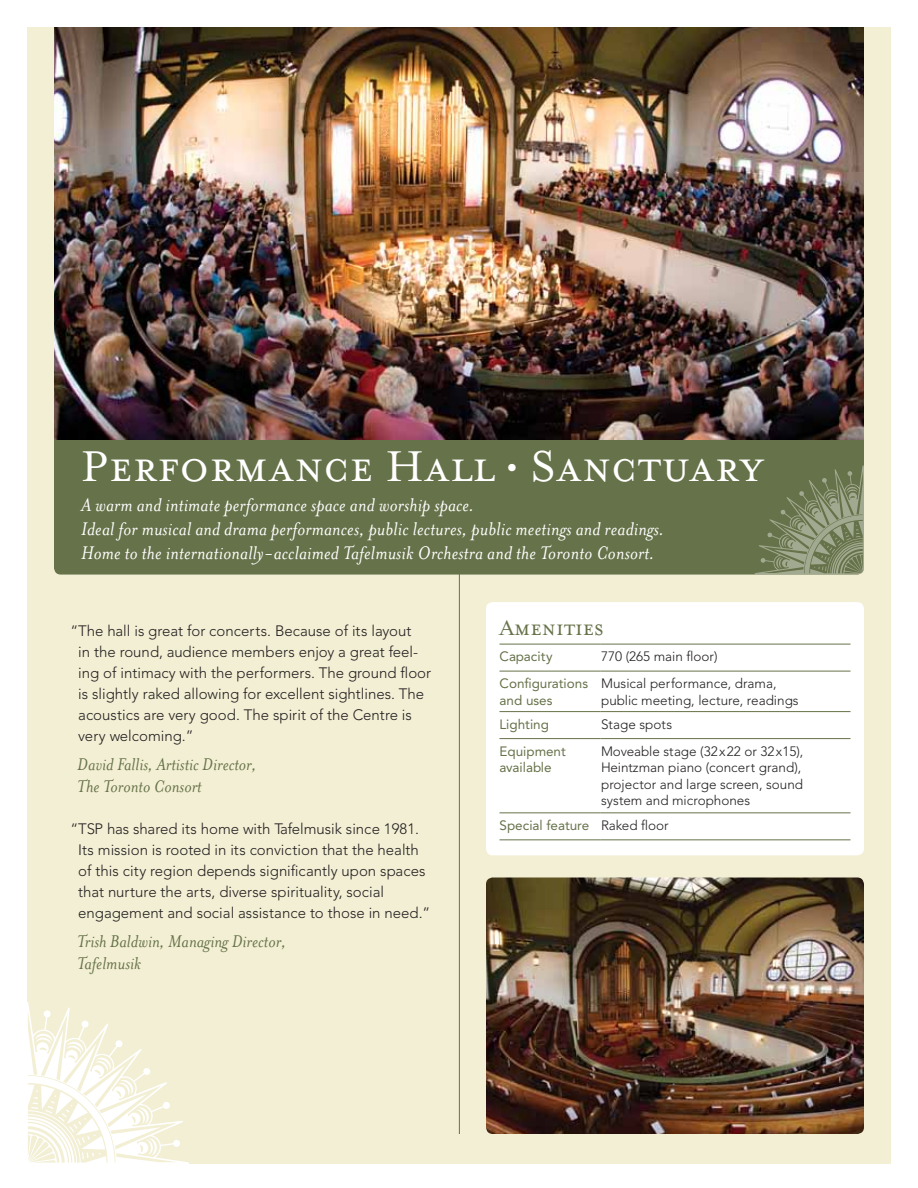
<style>
.page{position:relative;width:918px;height:1188px;background:#fff}
.page>*{position:absolute;margin:0;border:0;box-sizing:border-box;transform-origin:0 0}
.t1{font:49.5px "Mrs Eaves Small Caps";letter-spacing:.01em;color:#fff}
.t2{font:24px "Mrs Eaves Small Caps";color:#667249}
.t3{font:italic 21px/24px "Mrs Eaves";letter-spacing:.01em;color:#fff}
.t4{font:italic 19.5px/22.5px "Mrs Eaves";color:#667249}
.t5{font:300 15px/21px "Avenir";color:#231f20}
.t6{font:300 13.5px/16.5px "Avenir";color:#231f20}
.t7{font:13.5px/16.5px "Avenir";color:#667249}
.s1{font-family:"Avenir";font-weight:300;font-size:21px}
.s2{font-weight:300;color:#231f20}
</style>
<div class="page">
<div style="left:27px;top:27px;width:864px;height:1136px;background:#f3efd4"></div>
<svg style="left:27px;top:1002px;width:162px;height:161px"></svg>
<hr style="left:459px;top:512px;width:1px;height:622px;background:#667249">
<div style="left:54px;top:384px;width:810px;height:191px;background:#667249;border-radius:7px"></div>
<svg style="left:755px;top:465px;width:109px;height:110px"></svg>
<div style="left:486px;top:602px;width:378px;height:253px;background:#fff;border-radius:7px"></div>
<svg style="left:500px;top:670px;width:350px;height:144px"></svg>
<hr style="left:600px;top:671px;width:1px;height:40px;background:#fff">
<svg style="left:600px;top:712px;width:1px;height:26px"></svg>
<hr style="left:600px;top:739px;width:1px;height:73px;background:#fff">
<hr style="left:500px;top:644px;width:101px;height:1px;background:#667249">
<hr style="left:601px;top:644px;width:249px;height:1px;background:#667249">
<hr style="left:500px;top:671px;width:101px;height:1px;background:#667249">
<hr style="left:601px;top:671px;width:249px;height:1px;background:#667249">
<hr style="left:500px;top:711px;width:101px;height:1px;background:#667249">
<hr style="left:601px;top:711px;width:249px;height:1px;background:#667249">
<hr style="left:500px;top:738px;width:101px;height:1px;background:#667249">
<hr style="left:601px;top:738px;width:249px;height:1px;background:#667249">
<hr style="left:500px;top:812px;width:101px;height:1px;background:#667249">
<hr style="left:601px;top:812px;width:249px;height:1px;background:#667249">
<hr style="left:500px;top:839px;width:101px;height:1px;background:#667249">
<hr style="left:601px;top:839px;width:249px;height:1px;background:#667249">
<img style="left:486px;top:878px;width:378px;height:256px">
<img style="left:54px;top:27px;width:810px;height:413px">
<h1 class="t1" style="left:81px;top:441px;width:684px">Performance Hall <span class="s1">•</span> Sanctuary</h1>
<h3 class="t3" style="left:81px;top:493px;width:585px">A warm and intimate performance space and worship space.<br>Ideal for musical and drama performances, public lectures, public meetings and readings.<br>Home to the internationally-acclaimed Tafelmusik Orchestra and the Toronto Consort.</h3>
<p class="t5" style="left:78px;top:620px;width:354px;text-indent:-8px">“The hall is great for concerts. Because of its layout<br>in the round, audience members enjoy a great feel&shy;ing of intimacy with the performers. The ground floor is slightly raked allowing for excellent sightlines. The acoustics are very good. The spirit of the Centre is very welcoming.”</p>
<h3 class="t4" style="left:77px;top:753px;width:181px">David Fallis, Artistic Director,<br>The Toronto Consort</h3>
<p class="t5" style="left:78px;top:818px;width:354px;text-indent:-8px">“TSP has shared its home with Tafelmusik since 1981.<br>Its mission is rooted in its conviction that the health of this city region depends significantly upon spaces that nurture the arts, diverse spirituality, social engagement and social assistance to those in need.”</p>
<h3 class="t4" style="left:77px;top:930px;width:210px">Trish Baldwin, Managing Director,<br>Tafelmusik</h3>
<h2 class="t2" style="left:500px;top:615px;width:106px">Amenities</h2>
<p class="t7" style="left:500px;top:648px;width:55px">Capacity</p>
<p class="t6" style="left:601px;top:648px;width:118px">770 (265 main floor)</p>
<p class="t7" style="left:500px;top:675px;width:90px">Configurations and uses</p>
<p class="t6" style="left:601px;top:675px;width:199px">Musical performance, drama, public meeting, lecture, readings</p>
<p class="t7" style="left:500px;top:716px;width:51px">Lighting</p>
<p class="t6" style="left:601px;top:716px;width:73px">Stage spots</p>
<p class="t7" style="left:500px;top:743px;width:68px">Equipment available</p>
<p class="t6" style="left:601px;top:743px;width:204px">Moveable stage (32x22 or 32x15),<br>Heintzman piano (concert grand), projector and large screen, sound system and microphones</p>
<p class="t7" style="left:500px;top:817px;width:171px">Special feature <span class="s2">Raked floor</span></p>
</div>
